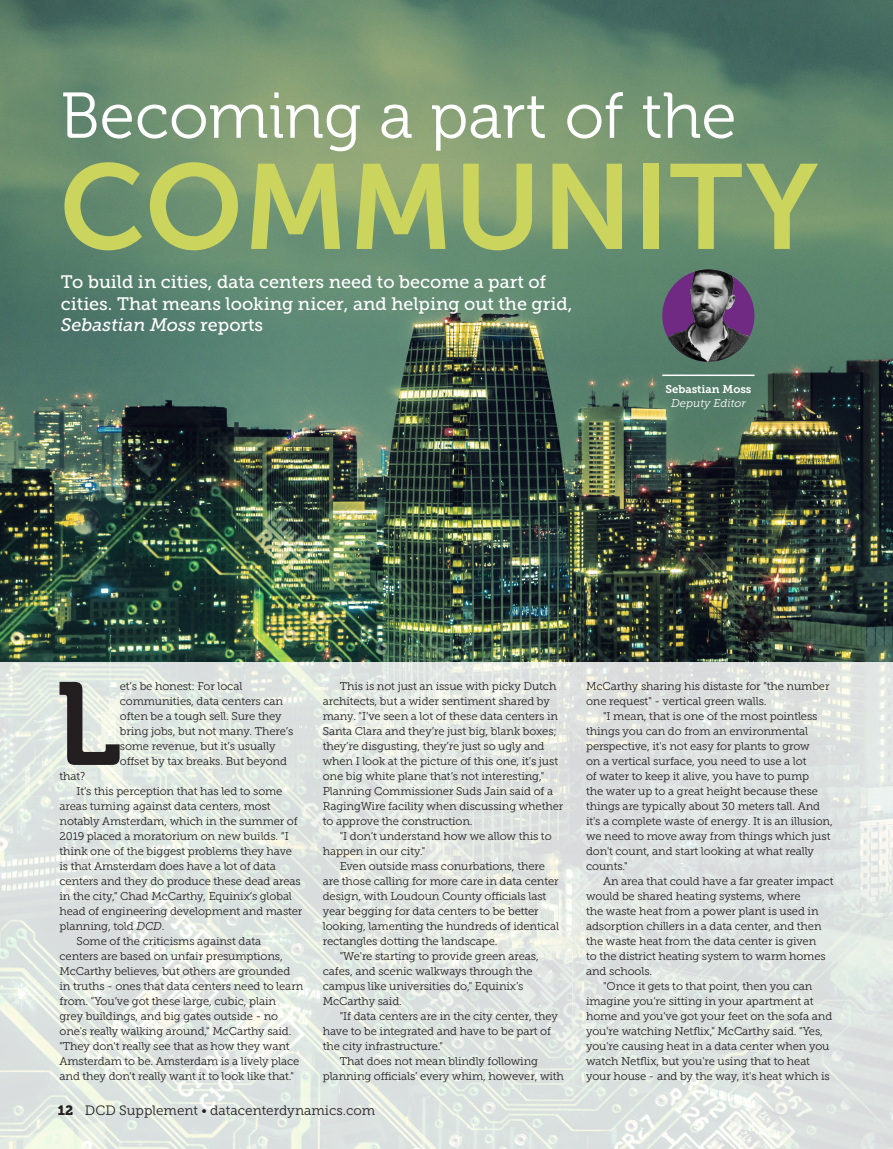
<style>
.page{position:relative;width:893px;height:1149px;background:#fff}
.page>*{position:absolute;margin:0;border:0;box-sizing:border-box;transform-origin:0 0}
.FEATURES_HEAD{font:120px "Museo Sans 700";color:#cbd55e}
.t1{font:116.85px "Museo 700";color:#231f20}
.FEATURES_HEAD-2{font:64.5px "Museo 300";color:#fff}
.FEATURES_STANDFIRST{font:18px/21.6px "Museo Slab 500";color:#fff}
.t2{font:13.5px "Museo Slab 300";color:#231f20}
.t3{font:11.25px/15px "Museo Slab 300";letter-spacing:-.01em;color:#231f20}
.t4{font:11.25px "Museo Slab 700";color:#fff}
.t5{font:italic 11.25px "Museo Slab 300";color:#fff}
.s1{font-style:italic}
.s2{font-family:"Museo Slab 900"}
</style>
<div class="page">
<img style="left:0;top:0;width:893px;height:662px">
<svg style="left:0;top:662px;width:893px;height:486px;background:#e1e6e2"></svg>
<hr style="left:662px;top:374px;width:93px;height:2px;background:#fff">
<img style="left:662px;top:269px;width:92px;height:92px;border-radius:46px">
<p class="FEATURES_HEAD-2" style="left:61px;top:81px;width:678px">Becoming a part of the</p>
<p class="FEATURES_HEAD" style="left:60px;top:140px;width:760px">COMMUNITY</p>
<p class="FEATURES_STANDFIRST" style="left:61px;top:271px;width:513px">To build in cities, data centers need to become a part of cities. That means looking nicer, and helping out the grid,<br><span class="s1">Sebastian Moss</span> reports</p>
<p class="t4" style="left:665px;top:382px;width:88px">Sebastian Moss</p>
<p class="t5" style="left:671px;top:396px;width:76px">Deputy Editor</p>
<p class="t1" style="left:56px;top:659px;width:67px">L</p>
<p class="t3" style="left:120px;top:678px;width:175px">et’s be honest: For local communities, data centers can often be a tough sell. Sure they bring jobs, but not many. There’s some revenue, but it’s usually offset by tax breaks. But beyond</p>
<p class="t3" style="left:60px;top:768px;width:27px">that?</p>
<p class="t3" style="left:60px;top:783px;width:244px;text-indent:17px">It’s this perception that has led to some areas turning against data centers, most notably Amsterdam, which in the summer of 2019 placed a moratorium on new builds. “I think one of the biggest problems they have is that Amsterdam does have a lot of data centers and they do produce these dead areas in the city,” Chad McCarthy, Equinix’s global head of engineering development and master planning, told <span class="s1">DCD</span>.</p>
<p class="t3" style="left:60px;top:933px;width:245px;text-indent:17px">Some of the criticisms against data<br>centers are based on unfair presumptions, McCarthy believes, but others are grounded in truths - ones that data centers need to learn from. "You’ve got these large, cubic, plain<br>grey buildings, and big gates outside - no one's really walking around," McCarthy said. "They don't really see that as how they want Amsterdam to be. Amsterdam is a lively place and they don't really want it to look like that."</p>
<p class="t3" style="left:323px;top:678px;width:242px;text-indent:17px">This is not just an issue with picky Dutch architects, but a wider sentiment shared by many. "I’ve seen a lot of these data centers in Santa Clara and they’re just big, blank boxes; they’re disgusting, they’re just so ugly and when I look at the picture of this one, it’s just one big white plane that’s not interesting," Planning Commissioner Suds Jain said of a RagingWire facility when discussing whether to approve the construction.</p>
<p class="t3" style="left:323px;top:828px;width:230px;text-indent:17px">"I don’t understand how we allow this to happen in our city."</p>
<p class="t3" style="left:323px;top:858px;width:238px;text-indent:17px">Even outside mass conurbations, there are those calling for more care in data center design, with Loudoun County officials last year begging for data centers to be better looking, lamenting the hundreds of identical rectangles dotting the landscape.</p>
<p class="t3" style="left:323px;top:948px;width:217px;text-indent:17px">"We're starting to provide green areas, cafes, and scenic walkways through the campus like universities do," Equinix’s McCarthy said.</p>
<p class="t3" style="left:323px;top:1008px;width:237px;text-indent:17px">"If data centers are in the city center, they have to be integrated and have to be part of the city infrastructure."</p>
<p class="t3" style="left:323px;top:1053px;width:243px;text-indent:17px">That does not mean blindly following planning officials’ every whim, however, with</p>
<p class="t2" style="left:58px;top:1102px;width:319px"><span class="s2">12</span> DCD Supplement • datacenterdynamics.com</p>
<p class="t3" style="left:586px;top:678px;width:245px">McCarthy sharing his distaste for "the number one request" - vertical green walls.</p>
<p class="t3" style="left:586px;top:708px;width:248px;text-indent:17px">"I mean, that is one of the most pointless things you can do from an environmental perspective, it's not easy for plants to grow<br>on a vertical surface, you need to use a lot<br>of water to keep it alive, you have to pump<br>the water up to a great height because these things are typically about 30 meters tall. And it's a complete waste of energy. It is an illusion, we need to move away from things which just don't count, and start looking at what really counts."</p>
<p class="t3" style="left:586px;top:873px;width:249px;text-indent:17px">An area that could have a far greater impact would be shared heating systems, where<br>the waste heat from a power plant is used in adsorption chillers in a data center, and then the waste heat from the data center is given<br>to the district heating system to warm homes and schools.</p>
<p class="t3" style="left:586px;top:978px;width:248px;text-indent:17px">"Once it gets to that point, then you can imagine you're sitting in your apartment at home and you've got your feet on the sofa and you're watching Netflix," McCarthy said. "Yes, you're causing heat in a data center when you watch Netflix, but you're using that to heat your house - and by the way, it's heat which is</p>
</div>
